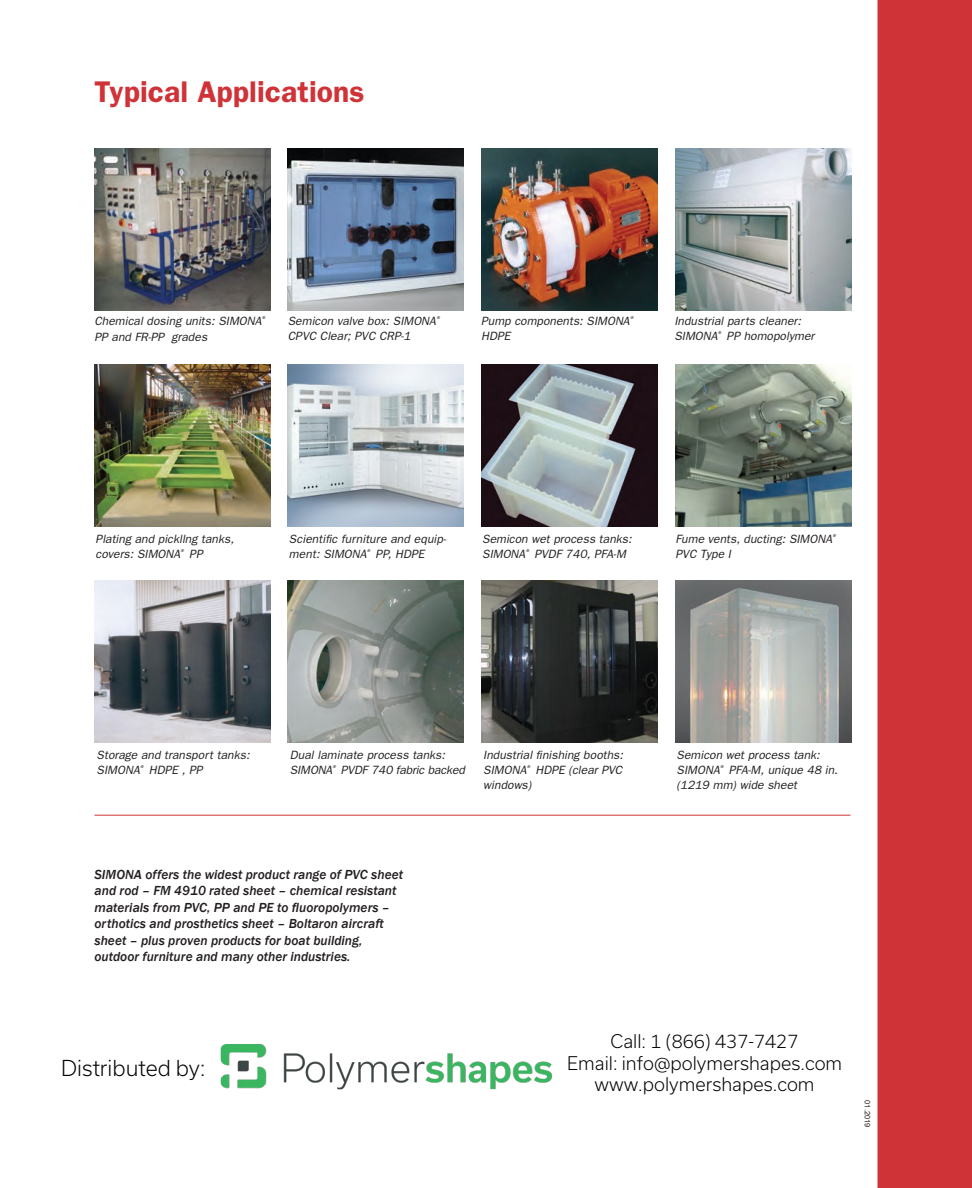
<style>
.page{position:relative;width:972px;height:1188px;background:#fff}
.page>*{position:absolute;margin:0;border:0;box-sizing:border-box;transform-origin:0 0}
.t1{font:600 30px "ITC Franklin Gothic Std";color:#cf3338}
.t2{font:300 21px "Usual";color:#000}
.t3{font:300 18px/21.6px "Usual";color:#000;text-align:center}
.t4{font:italic 500 13.5px/16.5px "Franklin Gothic";color:#231f20}
.t5{font:italic 12px/15px "Franklin Gothic";letter-spacing:.005em;color:#231f20}
.t6{font:7.5px "Arial";color:#231f20}
</style>
<div class="page">
<div style="left:878px;top:0;width:94px;height:1188px;background:#cf3338"></div>
<hr style="left:94px;top:815px;width:756px;height:1px;background:#cf3338">
<img style="left:94px;top:148px;width:177px;height:162px">
<img style="left:288px;top:148px;width:176px;height:162px">
<img style="left:481px;top:148px;width:176px;height:162px">
<img style="left:676px;top:148px;width:176px;height:162px">
<img style="left:94px;top:364px;width:177px;height:162px">
<img style="left:288px;top:364px;width:176px;height:162px">
<img style="left:481px;top:364px;width:176px;height:162px">
<img style="left:676px;top:364px;width:176px;height:162px">
<img style="left:94px;top:580px;width:177px;height:162px">
<img style="left:288px;top:580px;width:176px;height:162px">
<img style="left:481px;top:580px;width:176px;height:162px">
<img style="left:676px;top:580px;width:175px;height:162px">
<img style="left:221px;top:1044px;width:331px;height:46px">
<h1 class="t1" style="left:94px;top:74px;width:271px">Typical Applications</h1>
<p class="t5" style="left:94px;top:312px;width:174px;line-height:16.5px">Chemical dosing units: SIMONA<sup>®<br></sup>PP and FR-PP grades</p>
<p class="t5" style="left:288px;top:313px;width:155px">Semicon valve box: SIMONA<sup>®<br></sup>CPVC Clear; PVC CRP-1</p>
<p class="t5" style="left:481px;top:313px;width:155px">Pump components: SIMONA<sup>®<br></sup>HDPE</p>
<p class="t5" style="left:674px;top:313px;width:141px">Industrial parts cleaner:<br>SIMONA<sup>®</sup> PP homopolymer</p>
<p class="t5" style="left:96px;top:532px;width:140px">Plating and pickllng tanks, covers: SIMONA<sup>®</sup> PP</p>
<p class="t5" style="left:289px;top:532px;width:159px">Scientific furniture and equip&shy;ment: SIMONA<sup>®</sup> PP, HDPE</p>
<p class="t5" style="left:482px;top:532px;width:151px">Semicon wet process tanks:<br>SIMONA<sup>®</sup> PVDF 740, PFA-M</p>
<p class="t5" style="left:676px;top:532px;width:164px">Fume vents, ducting: SIMONA<sup>®<br></sup>PVC Type I</p>
<p class="t5" style="left:97px;top:748px;width:154px">Storage and transport tanks:<br>SIMONA<sup>®</sup> HDPE , PP</p>
<p class="t5" style="left:290px;top:748px;width:176px">Dual laminate process tanks:<br>SIMONA<sup>®</sup> PVDF 740 fabric backed</p>
<p class="t5" style="left:483px;top:748px;width:141px;text-align:justify">Industrial finishing booths:<br>SIMONA<sup>®</sup> HDPE (clear PVC windows)</p>
<p class="t5" style="left:677px;top:748px;width:163px">Semicon wet process tank:<br>SIMONA<sup>®</sup> PFA-M, unique 48 in. (1219 mm) wide sheet</p>
<p class="t4" style="left:95px;top:866px;width:310px">SIMONA offers the widest product range of PVC sheet and rod – FM 4910 rated sheet – chemical resistant materials from PVC, PP and PE to fluoropolymers – orthotics and prosthetics sheet – Boltaron aircraft sheet – plus proven products for boat building, outdoor furniture and many other industries.</p>
<h2 class="t2" style="left:61px;top:1056px;width:146px">Distributed by:</h2>
<h3 class="t3" style="left:567px;top:1031px;width:277px">Call: 1 (866) 437-7427<br>Email: info@polymershapes.com www.polymershapes.com</h3>
<p class="t6" style="left:873px;top:1100px;width:29px;rotate:90deg">01.2019</p>
</div>
